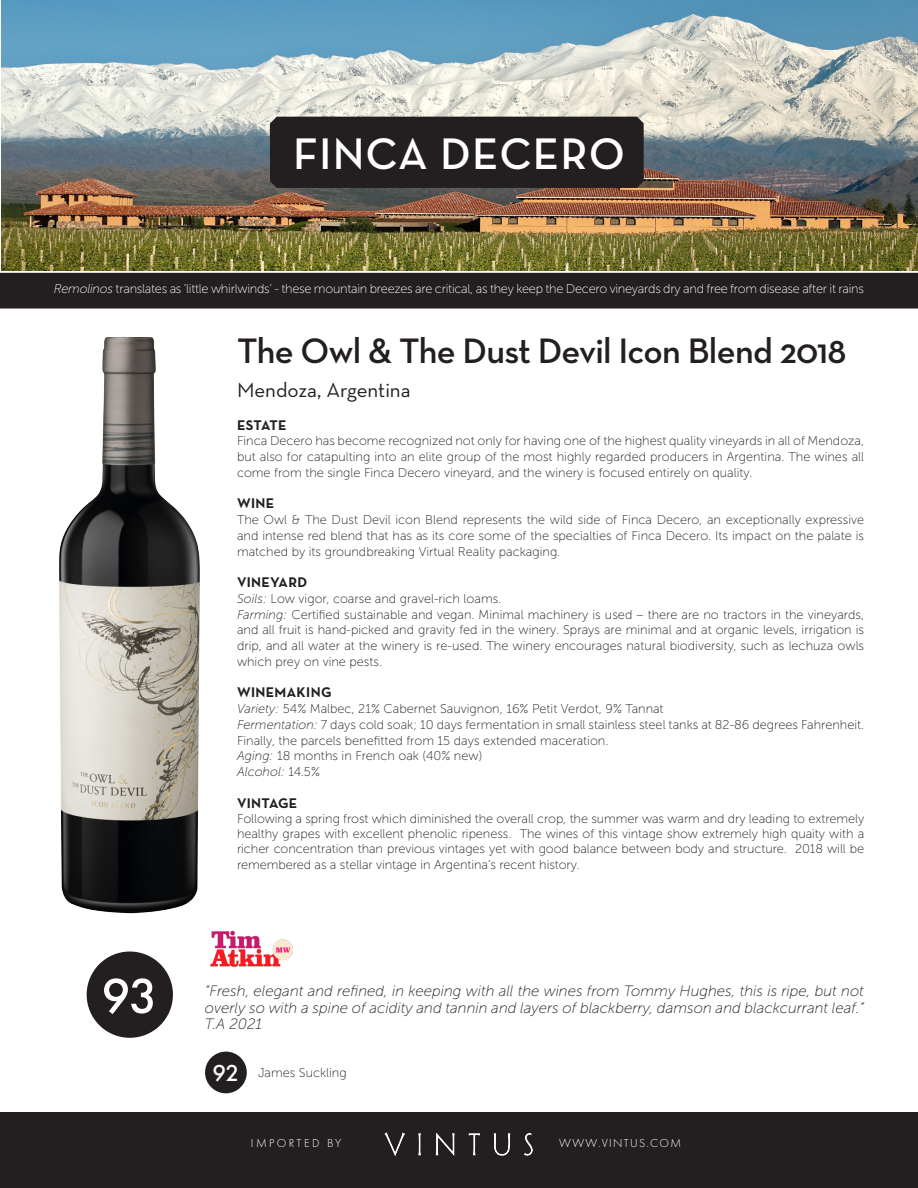
<style>
.page{position:relative;width:918px;height:1188px;background:#fff}
.page>*{position:absolute;margin:0;border:0;box-sizing:border-box;transform-origin:0 0}
.t1{font:500 51px "Futura PT";color:#fff}
.t2{font:600 45px "Neutraface Text";letter-spacing:.025em;color:#fff}
.t3{font:600 36px "Neutraface Text";letter-spacing:-.02em;color:#231f20}
.t4{font:500 24px "Futura PT";color:#fff}
.t5{font:21px "Neutraface Text";color:#231f20}
.t6{font:italic 15px/16.5px "Museo Sans 100";color:#231f20;text-align:justify}
.t7{font:700 14.25px "Neutraface Text";letter-spacing:.025em;color:#231f20}
.t8{font:12.75px/15.8px "Museo Sans 100";color:#231f20;text-align:justify}
.t9{font:12.75px "Museo Sans 100";letter-spacing:-.02em;color:#fff}
.t10{font:italic 12.75px "Museo Sans 100";color:#231f20}
.t11{font:300 12px "Futura PT";letter-spacing:.11em;color:#fff}
.t12{font:300 12px "Futura PT";letter-spacing:.2em;color:#fff}
.s1{font-style:italic}
.s2{font-style:normal}
</style>
<div class="page">
<div style="left:87px;top:952px;width:86px;height:86px;background:#231f20;border-radius:50%"></div>
<div style="left:205px;top:1052px;width:42px;height:41px;background:#231f20;border-radius:50%"></div>
<img style="left:210px;top:930px;width:83px;height:37px">
<img style="left:2px;top:0;width:916px;height:271px">
<div style="left:1px;top:274px;width:916px;height:34px;background:#231f20"></div>
<div style="left:0;top:273px;width:918px;height:36px;border:2px solid #231f20"></div>
<div style="left:270px;top:117px;width:374px;height:71px;background:#231f20"></div>
<div style="left:0;top:1112px;width:918px;height:76px;background:#231f20"></div>
<img style="left:384px;top:1133px;width:148px;height:24px">
<img style="left:59px;top:337px;width:141px;height:577px">
<p class="t2" style="left:293px;top:126px;width:333px">FINCA DECERO</p>
<p class="t9" style="left:54px;top:282px;width:812px"><span class="s1">Remolinos</span> translates as ‘little whirlwinds’ - these mountain breezes are critical, as they keep the Decero vineyards dry and free from disease after it rains</p>
<p class="t3" style="left:237px;top:328px;width:611px">The Owl &amp; The Dust Devil Icon Blend 2018</p>
<p class="t5" style="left:237px;top:376px;width:175px">Mendoza, Argentina</p>
<p class="t7" style="left:237px;top:416px;width:51px">ESTATE</p>
<p class="t8" style="left:237px;top:433px;width:629px">Finca Decero has become recognized not only for having one of the highest quality vineyards in all of Mendoza, but also for catapulting into an elite group of the most highly regarded producers in Argentina. The wines all come from the single Finca Decero vineyard, and the winery is focused entirely on quality.</p>
<p class="t7" style="left:237px;top:494px;width:39px">WINE</p>
<p class="t8" style="left:237px;top:512px;width:629px">The Owl &amp; The Dust Devil icon Blend represents the wild side of Finca Decero, an exceptionally expressive and intense red blend that has as its core some of the specialties of Finca Decero. Its impact on the palate is matched by its groundbreaking Virtual Reality packaging.</p>
<p class="t7" style="left:237px;top:573px;width:72px">VINEYARD</p>
<p class="t8" style="left:237px;top:591px;width:266px"><span class="s1">Soils:</span> Low vigor, coarse and gravel-rich loams.</p>
<p class="t8" style="left:237px;top:606px;width:629px"><span class="s1">Farming:</span> Certified sustainable and vegan. Minimal machinery is used – there are no tractors in the vineyards, and all fruit is hand-picked and gravity fed in the winery. Sprays are minimal and at organic levels, irrigation is drip, and all water at the winery is re-used. The winery encourages natural biodiversity, such as lechuza owls which prey on vine pests.</p>
<p class="t7" style="left:237px;top:683px;width:96px">WINEMAKING</p>
<p class="t8" style="left:237px;top:701px;width:428px"><span class="s1">Variety:</span> 54% Malbec, 21% Cabernet Sauvignon, 16% Petit Verdot, 9% Tannat</p>
<p class="t8" style="left:237px;top:717px;width:629px"><span class="s1">Fermentation:</span> 7 days cold soak; 10 days fermentation in small stainless steel tanks at 82-86 degrees Fahrenheit.<br>Finally, the parcels benefitted from 15 days extended maceration.</p>
<p class="t8" style="left:237px;top:748px;width:247px"><span class="s1">Aging:</span> 18 months in French oak (40% new)</p>
<p class="t10" style="left:237px;top:765px;width:84px">Alcohol: <span class="s2">14.5%</span></p>
<p class="t7" style="left:237px;top:794px;width:62px">VINTAGE</p>
<p class="t8" style="left:237px;top:811px;width:629px;line-height:15.3px">Following a spring frost which diminished the overall crop, the summer was warm and dry leading to extremely healthy grapes with excellent phenolic ripeness. The wines of this vintage show extremely high quaity with a richer concentration than previous vintages yet with good balance between body and structure. 2018 will be remembered as a stellar vintage in Argentina’s recent history.</p>
<p class="t1" style="left:101px;top:965px;width:58px">93</p>
<p class="t6" style="left:205px;top:983px;width:661px">“Fresh, elegant and refined, in keeping with all the wines from Tommy Hughes, this is ripe, but not overly so with a spine of acidity and tannin and layers of blackberry, damson and blackcurrant leaf.” T.A 2021</p>
<p class="t4" style="left:213px;top:1058px;width:28px">92</p>
<p class="t8" style="left:258px;top:1065px;width:90px">James Suckling</p>
<p class="t12" style="left:251px;top:1137px;width:92px">IMPORTED BY</p>
<p class="t11" style="left:559px;top:1137px;width:123px">WWW.VINTUS.COM</p>
</div>
